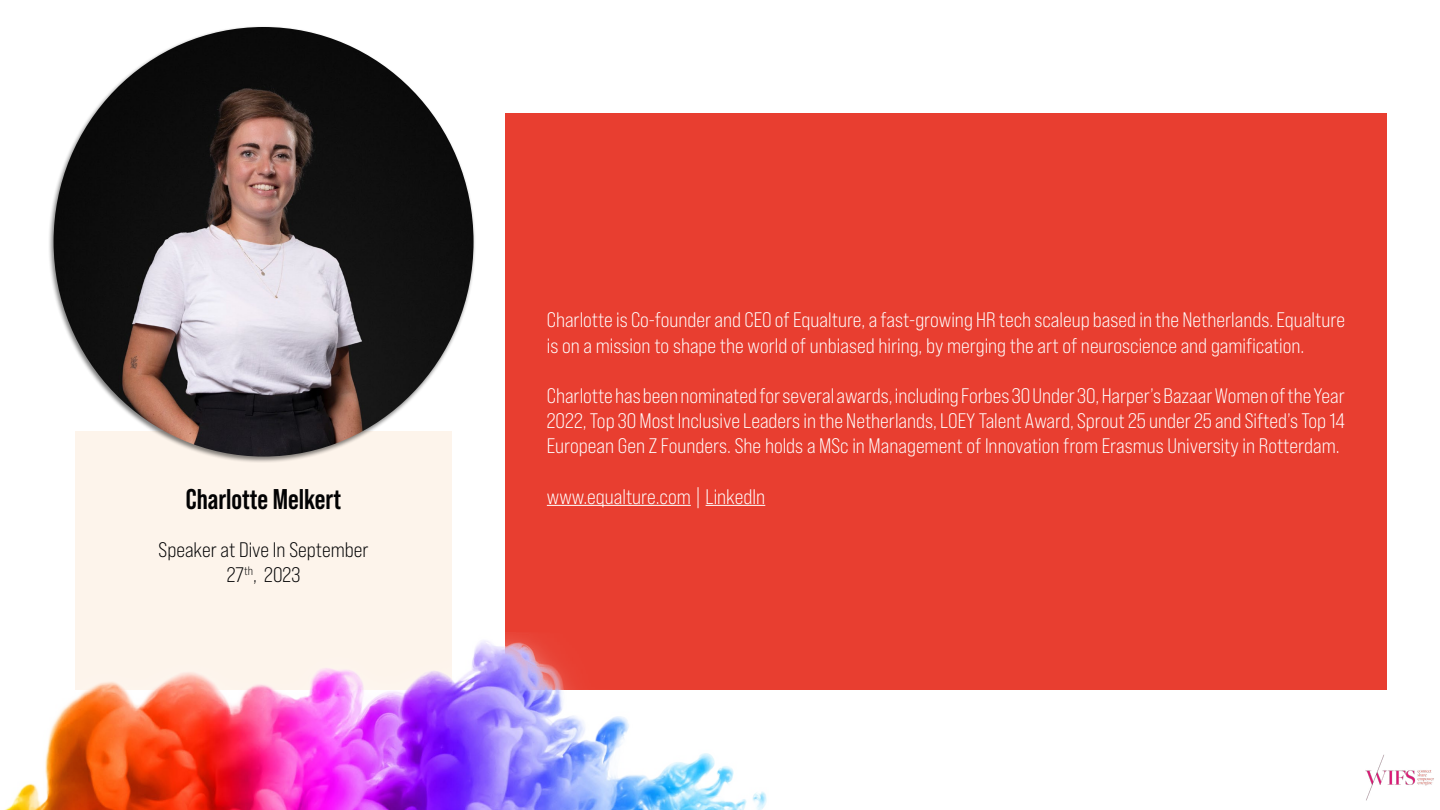
<style>
.page{position:relative;width:1440px;height:810px;background:#fff}
.page>*{position:absolute;margin:0;border:0;box-sizing:border-box;transform-origin:0 0}
.t1{font:700 28.5px "Bebas Neue Pro";color:#020203}
.t2{font:21px/25.2px "Bebas Neue Pro Sm E Bk";color:#fff}
.t3{font:21px/25.2px "Bebas Neue Pro Sm E Bk";color:#020203;text-align:center}
</style>
<div class="page">
<div style="left:505px;top:113px;width:881px;height:577px;background:#e83e30"></div>
<div style="left:75px;top:431px;width:377px;height:259px;background:#fdf4eb"></div>
<div style="left:48px;top:25px;width:428px;height:438px;background:#000;opacity:.5"></div>
<img style="left:54px;top:27px;width:420px;height:430px">
<hr style="left:547px;top:505px;width:144px;height:1px;background:#fff">
<hr style="left:706px;top:505px;width:59px;height:1px;background:#fff">
<img style="left:4px;top:636px;width:763px;height:174px">
<img style="left:1365px;top:754px;width:69px;height:46px">
<p class="t2" style="left:547px;top:307px;width:800px">Charlotte is Co-founder and CEO of Equalture, a fast-growing HR tech scaleup based in the Netherlands. Equalture is on a mission to shape the world of unbiased hiring, by merging the art of neuroscience and gamification.</p>
<p class="t2" style="left:547px;top:383px;width:800px;text-align:justify">Charlotte has been nominated for several awards, including Forbes 30 Under 30, Harper’s Bazaar Women of the Year 2022, Top 30 Most Inclusive Leaders in the Netherlands, LOEY Talent Award, Sprout 25 under 25 and Sifted’s Top 14<br>European Gen Z Founders. She holds a MSc in Management of Innovation from Erasmus University in Rotterdam.</p>
<h1 class="t1" style="left:186px;top:483px;width:157px">Charlotte Melkert</h1>
<p class="t2" style="left:547px;top:484px;width:220px">www.equalture.com | LinkedIn</p>
<p class="t3" style="left:159px;top:537px;width:211px">Speaker at Dive In September<br>27<sup>th</sup>, 2023</p>
</div>
